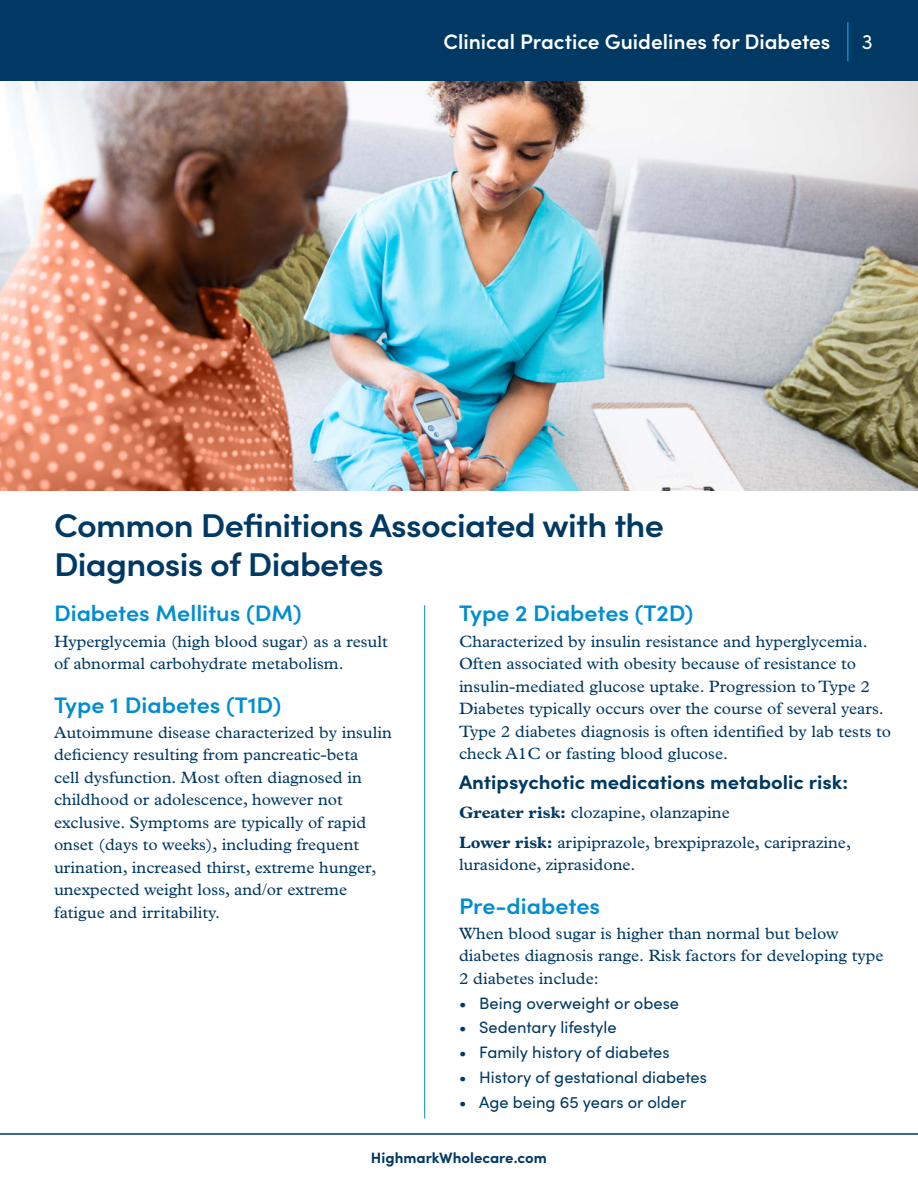
<style>
.page{position:relative;width:918px;height:1188px;background:#fff}
.page>*{position:absolute;margin:0;border:0;box-sizing:border-box;transform-origin:0 0}
.t1{font:600 33px/39px "Sofia Pro";letter-spacing:-.02em;color:#003963;scale:1.04 1}
.t2{font:600 22.5px "Sofia Pro";color:#008dd1;scale:1.04 1}
.t3{font:600 21px "Sofia Pro";color:#fff}
.t4{font:21px "Sofia Pro";color:#fff}
.t5{font:700 19.5px "Sofia Pro";color:#003963;scale:1.04 1}
.t6{font:16.5px/22.5px "Plantin MT Pro";color:#003963;scale:1.04 1}
.t7{font:16.5px "Sofia Pro";color:#003963}
.t8{font:700 15px "Sofia Pro";color:#003963}
.s1{font-weight:700}
</style>
<div class="page">
<div style="left:0;top:0;width:918px;height:81px;background:#003963"></div>
<hr style="left:847px;top:22px;width:2px;height:39px;background:#008dd1">
<hr style="left:0;top:1133px;width:918px;height:2px;background:#003963">
<img style="left:0;top:82px;width:918px;height:408px">
<hr style="left:424px;top:605px;width:1px;height:513px;background:#008dd1">
<p class="t3" style="left:443px;top:26px;width:389px">Clinical Practice Guidelines for Diabetes</p>
<p class="t4" style="left:862px;top:26px;width:12px">3</p>
<h1 class="t1" style="left:54px;top:503px;width:588px">Common Definitions Associated with the<br>Diagnosis of Diabetes</h1>
<h2 class="t2" style="left:459px;top:596px;width:227px">Type 2 Diabetes (T2D)</h2>
<p class="t6" style="left:459px;top:630px;width:417px">Characterized by insulin resistance and hyperglycemia.<br>Often associated with obesity because of resistance to insulin-mediated glucose uptake. Progression to Type 2<br>Diabetes typically occurs over the course of several years.<br>Type 2 diabetes diagnosis is often identified by lab tests to check A1C or fasting blood glucose.</p>
<p class="t5" style="left:459px;top:767px;width:376px">Antipsychotic medications metabolic risk:</p>
<p class="t6" style="left:459px;top:798px;width:378px;line-height:29.2px"><span class="s1">Greater risk:</span> clozapine, olanzapine<br><span class="s1">Lower risk:</span> aripiprazole, brexpiprazole, cariprazine,</p>
<p class="t6" style="left:459px;top:854px;width:171px">lurasidone, ziprasidone.</p>
<h2 class="t2" style="left:459px;top:889px;width:137px">Pre-diabetes</h2>
<p class="t6" style="left:459px;top:922px;width:410px">When blood sugar is higher than normal but below diabetes diagnosis range. Risk factors for developing type<br>2 diabetes include:</p>
<p class="t7" style="left:459px;top:991px;width:222px">• Being overweight or obese</p>
<p class="t7" style="left:459px;top:1016px;width:159px">• Sedentary lifestyle</p>
<p class="t7" style="left:459px;top:1040px;width:212px">• Family history of diabetes</p>
<p class="t7" style="left:459px;top:1065px;width:249px">• History of gestational diabetes</p>
<p class="t7" style="left:459px;top:1090px;width:229px">• Age being 65 years or older</p>
<h2 class="t2" style="left:54px;top:596px;width:240px">Diabetes Mellitus (DM)</h2>
<p class="t6" style="left:54px;top:630px;width:323px">Hyperglycemia (high blood sugar) as a result of abnormal carbohydrate metabolism.</p>
<h2 class="t2" style="left:54px;top:688px;width:220px">Type 1 Diabetes (T1D)</h2>
<p class="t6" style="left:54px;top:721px;width:326px">Autoimmune disease characterized by insulin deficiency resulting from pancreatic-beta<br>cell dysfunction. Most often diagnosed in childhood or adolescence, however not exclusive. Symptoms are typically of rapid onset (days to weeks), including frequent urination, increased thirst, extreme hunger, unexpected weight loss, and/or extreme fatigue and irritability.</p>
<p class="t8" style="left:371px;top:1146px;width:178px">HighmarkWholecare.com</p>
</div>
